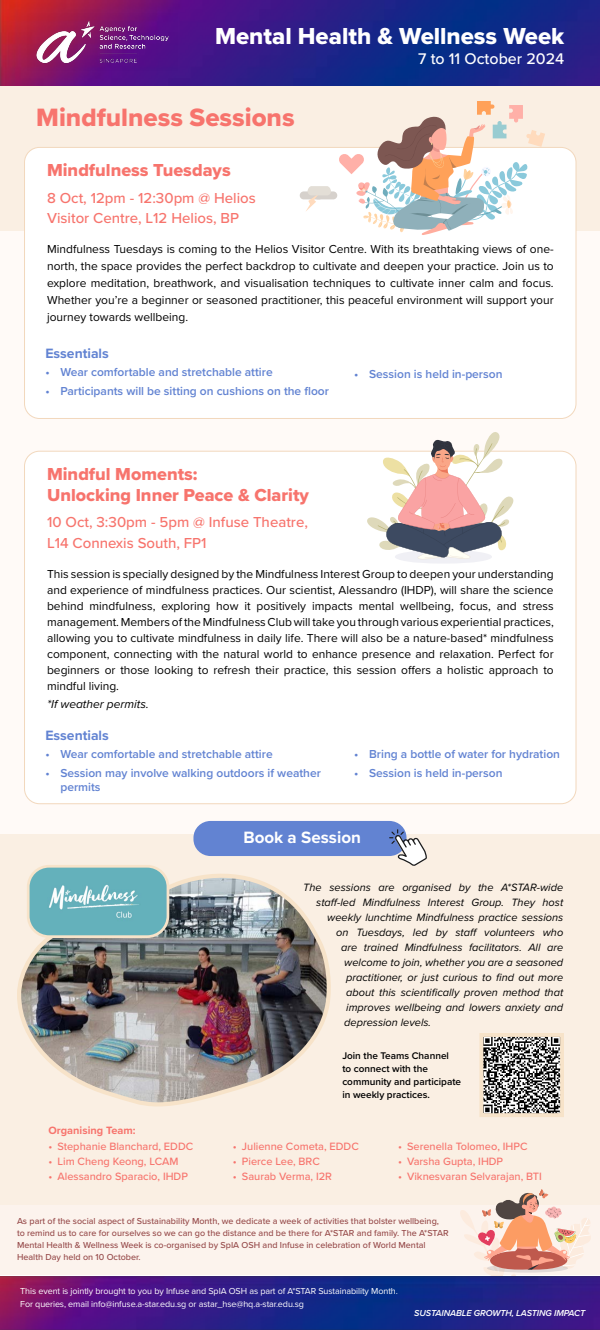
<style>
.page{position:relative;width:600px;height:1330px;background:#fff}
.page>*{position:absolute;margin:0;border:0;box-sizing:border-box;transform-origin:0 0}
.t1{font:26px "Proxima Nova Extrabld";color:#f7746d}
.t2{font:24px "Proxima Nova Extrabld";color:#fff}
.t3{font:18px/20.6px "Proxima Nova Extrabld";color:#f7746d}
.t4{font:700 17px "Proxima Nova";color:#fff}
.t5{font:500 16px "Proxima Nova";color:#fff}
.t6{font:500 15px/20.6px "Proxima Nova";color:#f7746d}
.t7{font:700 14px "Proxima Nova";color:#6283d2}
.t8{font:12px/16px "Proxima Nova";color:#000;text-align:justify}
.t9{font:600 12px/14.4px "Proxima Nova";color:#6283d2}
.t10{font:italic 12px "Proxima Nova";color:#000}
.t11{font:italic 11px "Proxima Nova";color:#000}
.t12{font:500 11px "Proxima Nova";color:#f7746d}
.t13{font:700 11px "Proxima Nova";color:#f7746d}
.t14{font:600 10px/13px "Proxima Nova";color:#000}
.t15{font:500 9px/12px "Proxima Nova";color:#964a4a}
.t16{font:9px/12.4px "Proxima Nova";letter-spacing:-.01em;color:#fff}
.t17{font:italic 600 9px "Proxima Nova";letter-spacing:-.01em;color:#fff}
</style>
<div class="page">
<div style="left:0;top:0;width:600px;height:1274px;background:#fffaf7"></div>
<div style="left:0;top:81px;width:600px;height:150px;background:#faefe3"></div>
<div style="left:0;top:834px;width:600px;height:371px;background:#faefe3"></div>
<img style="left:0;top:0;width:600px;height:85px">
<div style="left:25px;top:147px;width:551px;height:271px;background:#fff;border-radius:15px"></div>
<div style="left:25px;top:451px;width:551px;height:353px;background:#fff;border-radius:15px"></div>
<img style="left:27px;top:14px;width:151px;height:57px">
<img style="left:0;top:1276px;width:600px;height:54px">
<div style="left:0;top:1205px;width:600px;height:70px;background:#fcf3ed"></div>
<img style="left:19px;top:874px;width:312px;height:233px">
<img style="left:28px;top:869px;width:140px;height:68px">
<div style="left:27px;top:865px;width:142px;height:73px;border:3px solid #f7e3c9;border-radius:21px"></div>
<svg style="left:460px;top:1189px;width:131px;height:86px"></svg>
<img style="left:484px;top:1038px;width:75px;height:74px">
<div style="left:479px;top:1033px;width:85px;height:84px;border:4px solid #f7e3c9"></div>
<div style="left:193px;top:821px;width:214px;height:35px;background:#6283d2;border-radius:17px"></div>
<svg style="left:389px;top:829px;width:38px;height:37px"></svg>
<svg style="left:338px;top:101px;width:207px;height:134px"></svg>
<div style="left:300px;top:191px;width:23px;height:8px;background:#d6d1cc;border-radius:4px"></div>
<div style="left:314px;top:191px;width:23px;height:8px;background:#d6d1cc;border-radius:4px"></div>
<svg style="left:306px;top:195px;width:14px;height:16px"></svg>
<div style="left:308px;top:186px;width:23px;height:9px;background:#e3ded6;border-radius:4px"></div>
<svg style="left:358px;top:432px;width:159px;height:131px"></svg>
<h2 class="t2" style="left:215px;top:18px;width:351px">Mental Health &amp; Wellness Week</h2>
<h3 class="t5" style="left:418px;top:47px;width:148px">7 to 11 October 2024</h3>
<h1 class="t1" style="left:36px;top:98px;width:260px">Mindfulness Sessions</h1>
<h3 class="t3" style="left:47px;top:160px;width:185px">Mindfulness Tuesdays</h3>
<p class="t6" style="left:47px;top:187px;width:210px">8 Oct, 12pm - 12:30pm @ Helios<br>Visitor Centre, L12 Helios, BP</p>
<p class="t8" style="left:47px;top:240px;width:508px;line-height:17px">Mindfulness Tuesdays is coming to the Helios Visitor Centre. With its breathtaking views of one&shy;north, the space provides the perfect backdrop to cultivate and deepen your practice. Join us to explore meditation, breathwork, and visualisation techniques to cultivate inner calm and focus.<br>Whether you’re a beginner or seasoned practitioner, this peaceful environment will support your journey towards wellbeing.</p>
<p class="t7" style="left:45px;top:343px;width:65px">Essentials</p>
<p class="t9" style="left:45px;top:365px;width:229px">• Wear comfortable and stretchable attire</p>
<p class="t9" style="left:45px;top:383px;width:285px">• Participants will be sitting on cushions on the floor</p>
<p class="t9" style="left:354px;top:366px;width:150px">• Session is held in-person</p>
<h3 class="t3" style="left:47px;top:464px;width:263px">Mindful Moments:<br>Unlocking Inner Peace &amp; Clarity</h3>
<p class="t6" style="left:47px;top:511px;width:262px">10 Oct, 3:30pm - 5pm @ Infuse Theatre,<br>L14 Connexis South, FP1</p>
<p class="t8" style="left:47px;top:566px;width:508px">This session is specially designed by the Mindfulness Interest Group to deepen your understanding and experience of mindfulness practices. Our scientist, Alessandro (IHDP), will share the science behind mindfulness, exploring how it positively impacts mental wellbeing, focus, and stress management. Members of the Mindfulness Club will take you through various experiential practices, allowing you to cultivate mindfulness in daily life. There will also be a nature-based* mindfulness component, connecting with the natural world to enhance presence and relaxation. Perfect for beginners or those looking to refresh their practice, this session offers a holistic approach to mindful living.</p>
<p class="t10" style="left:47px;top:695px;width:103px">*If weather permits.</p>
<p class="t7" style="left:45px;top:725px;width:65px">Essentials</p>
<p class="t9" style="left:45px;top:747px;width:229px">• Wear comfortable and stretchable attire</p>
<p class="t9" style="left:60px;top:765px;width:262px;text-indent:-15px">• Session may involve walking outdoors if weather permits</p>
<p class="t9" style="left:354px;top:747px;width:207px">• Bring a bottle of water for hydration</p>
<p class="t9" style="left:354px;top:765px;width:150px">• Session is held in-person</p>
<h3 class="t4" style="left:243px;top:825px;width:119px">Book a Session</h3>
<p class="t11" style="left:303px;top:879px;width:261px">The sessions are organised by the A*STAR-wide</p>
<p class="t11" style="left:316px;top:894px;width:248px">staff-led Mindfulness Interest Group. They host</p>
<p class="t11" style="left:327px;top:909px;width:238px">weekly lunchtime Mindfulness practice sessions</p>
<p class="t11" style="left:336px;top:924px;width:229px">on Tuesdays, led by staff volunteers who</p>
<p class="t11" style="left:341px;top:939px;width:224px">are trained Mindfulness facilitators. All are</p>
<p class="t11" style="left:344px;top:954px;width:221px">welcome to join, whether you are a seasoned</p>
<p class="t11" style="left:346px;top:969px;width:218px">practitioner, or just curious to find out more</p>
<p class="t11" style="left:346px;top:984px;width:218px">about this scientifically proven method that</p>
<p class="t11" style="left:346px;top:999px;width:219px">improves wellbeing and lowers anxiety and</p>
<p class="t11" style="left:344px;top:1014px;width:88px">depression levels.</p>
<p class="t13" style="left:48px;top:1122px;width:89px">Organising Team:</p>
<p class="t12" style="left:48px;top:1138px;width:146px">• Stephanie Blanchard, EDDC</p>
<p class="t12" style="left:48px;top:1153px;width:132px">• Lim Cheng Keong, LCAM</p>
<p class="t12" style="left:48px;top:1168px;width:141px">• Alessandro Sparacio, IHDP</p>
<p class="t14" style="left:342px;top:1049px;width:120px">Join the Teams Channel<br>to connect with the community and participate in weekly practices.</p>
<p class="t12" style="left:233px;top:1138px;width:127px">• Julienne Cometa, EDDC</p>
<p class="t12" style="left:233px;top:1153px;width:88px">• Pierce Lee, BRC</p>
<p class="t12" style="left:233px;top:1168px;width:101px">• Saurab Verma, I2R</p>
<p class="t12" style="left:398px;top:1138px;width:131px">• Serenella Tolomeo, IHPC</p>
<p class="t12" style="left:398px;top:1153px;width:107px">• Varsha Gupta, IHDP</p>
<p class="t12" style="left:398px;top:1168px;width:145px">• Viknesvaran Selvarajan, BTI</p>
<p class="t15" style="left:17px;top:1215px;width:433px">As part of the social aspect of Sustainability Month, we dedicate a week of activities that bolster wellbeing, to remind us to care for ourselves so we can go the distance and be there for A*STAR and family. The A*STAR Mental Health &amp; Wellness Week is co-organised by SpIA OSH and Infuse in celebration of World Mental Health Day held on 10 October.</p>
<p class="t16" style="left:20px;top:1285px;width:379px">This event is jointly brought to you by Infuse and SpIA OSH as part of A*STAR Sustainability Month.<br>For queries, email info@infuse.a-star.edu.sg or astar_hse@hq.a-star.edu.sg</p>
<p class="t17" style="left:414px;top:1306px;width:172px">SUSTAINABLE GROWTH, LASTING IMPACT</p>
</div>
